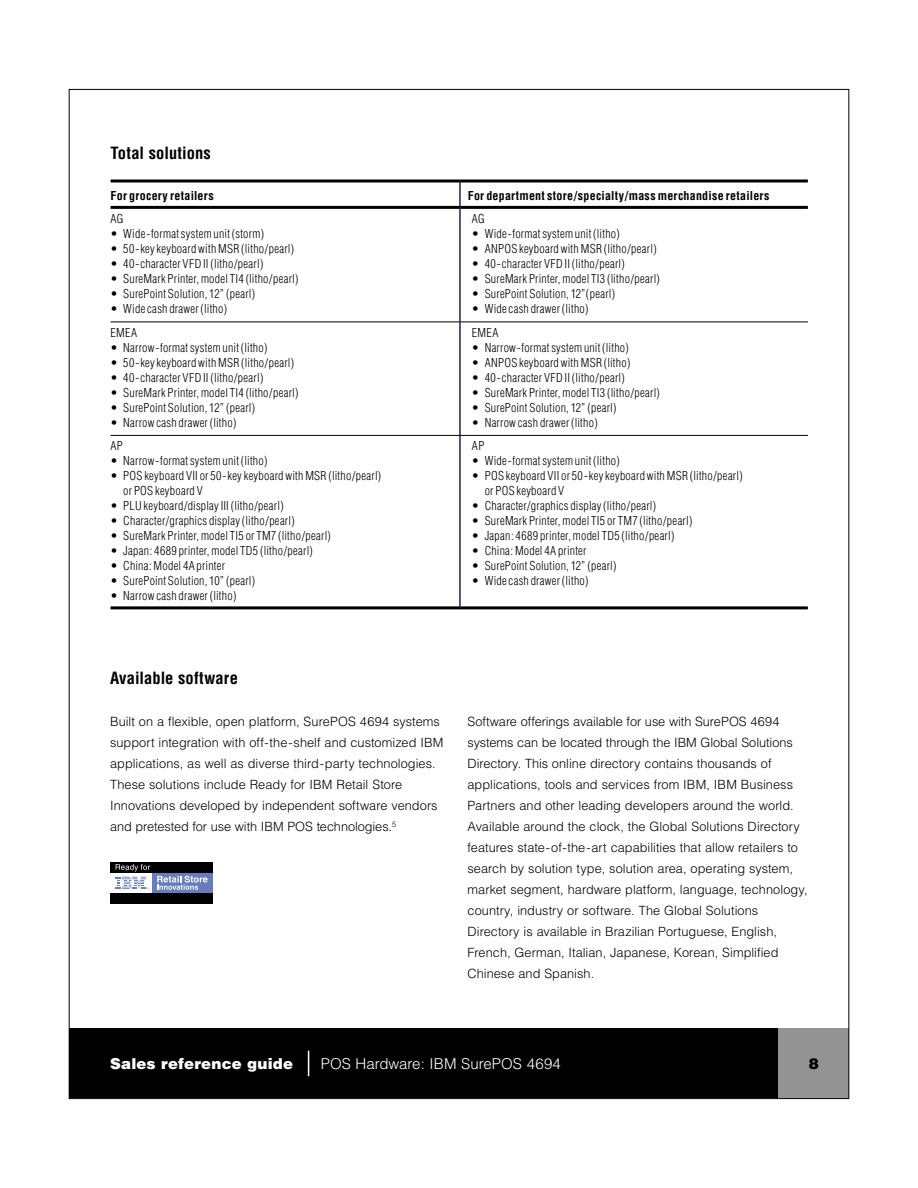
<style>
.page{position:relative;width:918px;height:1188px;background:#fff}
.page>*{position:absolute;margin:0;border:0;box-sizing:border-box;transform-origin:0 0}
.Main{font:700 condensed 16.5px "Helvetica";letter-spacing:.005em;color:#000}
.t1{font:300 15px "Helvetica";letter-spacing:.005em;color:#fff}
.t2{font:900 15px "Helvetica";letter-spacing:.015em;color:#fff}
.t3{font:900 15px "Helvetica";color:#000}
.BR_2_3_column_Helvetica_text{font:300 12.75px/21px "Helvetica";color:#000}
.Tabular{font:300 condensed 12px "Helvetica";letter-spacing:.02em;color:#000}
.Bold_tab{font:700 condensed 12px "Helvetica";letter-spacing:.02em;color:#000}
</style>
<div class="page">
<hr style="left:111px;top:180px;width:697px;height:3px;background:#000">
<hr style="left:111px;top:206px;width:697px;height:3px;background:#000">
<hr style="left:111px;top:322px;width:697px;height:1px;background:#000">
<hr style="left:111px;top:435px;width:697px;height:1px;background:#000">
<hr style="left:111px;top:606px;width:697px;height:3px;background:#000">
<hr style="left:460px;top:181px;width:1px;height:427px;background:#000">
<div style="left:151px;top:873px;width:61px;height:20px;background:#667db9"></div>
<div style="left:110px;top:862px;width:102px;height:11px;background:#000"></div>
<div style="left:110px;top:893px;width:102px;height:11px;background:#000"></div>
<svg style="left:115px;top:864px;width:35px;height:25px"></svg>
<svg style="left:157px;top:876px;width:51px;height:14px"></svg>
<div style="left:69px;top:1028px;width:780px;height:71px;background:#000"></div>
<div style="left:778px;top:1028px;width:71px;height:71px;background:#939393"></div>
<svg style="left:308px;top:1051px;width:1px;height:25px"></svg>
<p class="Main" style="left:111px;top:143px;width:102px">Total solutions</p>
<p class="Bold_tab" style="left:111px;top:188px;width:105px">For grocery retailers</p>
<p class="Bold_tab" style="left:468px;top:188px;width:303px">For department store/specialty/mass merchandise retailers</p>
<p class="Tabular" style="left:111px;top:211px;width:14px">AG</p>
<p class="Tabular" style="left:472px;top:211px;width:14px">AG</p>
<p class="Tabular" style="left:111px;top:226px;width:155px">• Wide-format system unit (storm)</p>
<p class="Tabular" style="left:472px;top:226px;width:149px">• Wide-format system unit (litho)</p>
<p class="Tabular" style="left:111px;top:241px;width:185px">• 50-key keyboard with MSR (litho/pearl)</p>
<p class="Tabular" style="left:472px;top:241px;width:186px">• ANPOS keyboard with MSR (litho/pearl)</p>
<p class="Tabular" style="left:111px;top:256px;width:154px">• 40-character VFD II (litho/pearl)</p>
<p class="Tabular" style="left:472px;top:256px;width:154px">• 40-character VFD II (litho/pearl)</p>
<p class="Tabular" style="left:111px;top:271px;width:189px">• SureMark Printer, model TI4 (litho/pearl)</p>
<p class="Tabular" style="left:472px;top:271px;width:189px">• SureMark Printer, model TI3 (litho/pearl)</p>
<p class="Tabular" style="left:111px;top:286px;width:146px">• SurePoint Solution, 12” (pearl)</p>
<p class="Tabular" style="left:472px;top:286px;width:145px">• SurePoint Solution, 12”(pearl)</p>
<p class="Tabular" style="left:111px;top:301px;width:118px">• Wide cash drawer (litho)</p>
<p class="Tabular" style="left:472px;top:301px;width:118px">• Wide cash drawer (litho)</p>
<p class="Tabular" style="left:111px;top:325px;width:28px">EMEA</p>
<p class="Tabular" style="left:472px;top:325px;width:28px">EMEA</p>
<p class="Tabular" style="left:111px;top:340px;width:158px">• Narrow-format system unit (litho)</p>
<p class="Tabular" style="left:472px;top:340px;width:158px">• Narrow-format system unit (litho)</p>
<p class="Tabular" style="left:111px;top:355px;width:185px">• 50-key keyboard with MSR (litho/pearl)</p>
<p class="Tabular" style="left:472px;top:355px;width:160px">• ANPOS keyboard with MSR (litho)</p>
<p class="Tabular" style="left:111px;top:370px;width:154px">• 40-character VFD II (litho/pearl)</p>
<p class="Tabular" style="left:472px;top:370px;width:154px">• 40-character VFD II (litho/pearl)</p>
<p class="Tabular" style="left:111px;top:385px;width:189px">• SureMark Printer, model TI4 (litho/pearl)</p>
<p class="Tabular" style="left:472px;top:385px;width:189px">• SureMark Printer, model TI3 (litho/pearl)</p>
<p class="Tabular" style="left:111px;top:400px;width:146px">• SurePoint Solution, 12” (pearl)</p>
<p class="Tabular" style="left:472px;top:400px;width:146px">• SurePoint Solution, 12” (pearl)</p>
<p class="Tabular" style="left:111px;top:415px;width:127px">• Narrow cash drawer (litho)</p>
<p class="Tabular" style="left:472px;top:415px;width:127px">• Narrow cash drawer (litho)</p>
<p class="Tabular" style="left:111px;top:438px;width:14px">AP</p>
<p class="Tabular" style="left:472px;top:438px;width:14px">AP</p>
<p class="Tabular" style="left:111px;top:453px;width:158px">• Narrow-format system unit (litho)</p>
<p class="Tabular" style="left:472px;top:453px;width:149px">• Wide-format system unit (litho)</p>
<p class="Tabular" style="left:111px;top:468px;width:272px">• POS keyboard VII or 50-key keyboard with MSR (litho/pearl)</p>
<p class="Tabular" style="left:472px;top:468px;width:272px">• POS keyboard VII or 50-key keyboard with MSR (litho/pearl)</p>
<p class="Tabular" style="left:123px;top:483px;width:81px">or POS keyboard V</p>
<p class="Tabular" style="left:485px;top:483px;width:81px">or POS keyboard V</p>
<p class="Tabular" style="left:111px;top:498px;width:175px">• PLU keyboard/display III (litho/pearl)</p>
<p class="Tabular" style="left:472px;top:498px;width:186px">• Character/graphics display (litho/pearl)</p>
<p class="Tabular" style="left:111px;top:513px;width:186px">• Character/graphics display (litho/pearl)</p>
<p class="Tabular" style="left:472px;top:513px;width:222px">• SureMark Printer, model TI5 or TM7 (litho/pearl)</p>
<p class="Tabular" style="left:111px;top:528px;width:222px">• SureMark Printer, model TI5 or TM7 (litho/pearl)</p>
<p class="Tabular" style="left:472px;top:528px;width:204px">• Japan: 4689 printer, model TD5 (litho/pearl)</p>
<p class="Tabular" style="left:111px;top:543px;width:204px">• Japan: 4689 printer, model TD5 (litho/pearl)</p>
<p class="Tabular" style="left:472px;top:543px;width:116px">• China: Model 4A printer</p>
<p class="Tabular" style="left:111px;top:558px;width:116px">• China: Model 4A printer</p>
<p class="Tabular" style="left:472px;top:558px;width:146px">• SurePoint Solution, 12” (pearl)</p>
<p class="Tabular" style="left:111px;top:573px;width:146px">• SurePoint Solution, 10” (pearl)</p>
<p class="Tabular" style="left:472px;top:573px;width:118px">• Wide cash drawer (litho)</p>
<p class="Tabular" style="left:111px;top:588px;width:127px">• Narrow cash drawer (litho)</p>
<p class="Main" style="left:110px;top:668px;width:129px">Available software</p>
<p class="BR_2_3_column_Helvetica_text" style="left:110px;top:711px;width:335px">Built on a flexible, open platform, SurePOS 4694 systems support integration with off-the-shelf and customized IBM applications, as well as diverse third-party technologies.<br>These solutions include Ready for IBM Retail Store Innovations developed by independent software vendors and pretested for use with IBM POS technologies.<sup>5</sup></p>
<p class="BR_2_3_column_Helvetica_text" style="left:468px;top:711px;width:342px">Software offerings available for use with SurePOS 4694 systems can be located through the IBM Global Solutions Directory. This online directory contains thousands of applications, tools and services from IBM, IBM Business Partners and other leading developers around the world.<br>Available around the clock, the Global Solutions Directory features state-of-the-art capabilities that allow retailers to search by solution type, solution area, operating system, market segment, hardware platform, language, technology, country, industry or software. The Global Solutions Directory is available in Brazilian Portuguese, English, French, German, Italian, Japanese, Korean, Simplified Chinese and Spanish.</p>
<p class="t2" style="left:110px;top:1054px;width:185px">Sales reference guide</p>
<p class="t1" style="left:321px;top:1055px;width:242px">POS Hardware: IBM SurePOS 4694</p>
<p class="t3" style="left:809px;top:1054px;width:12px">8</p>
</div>
